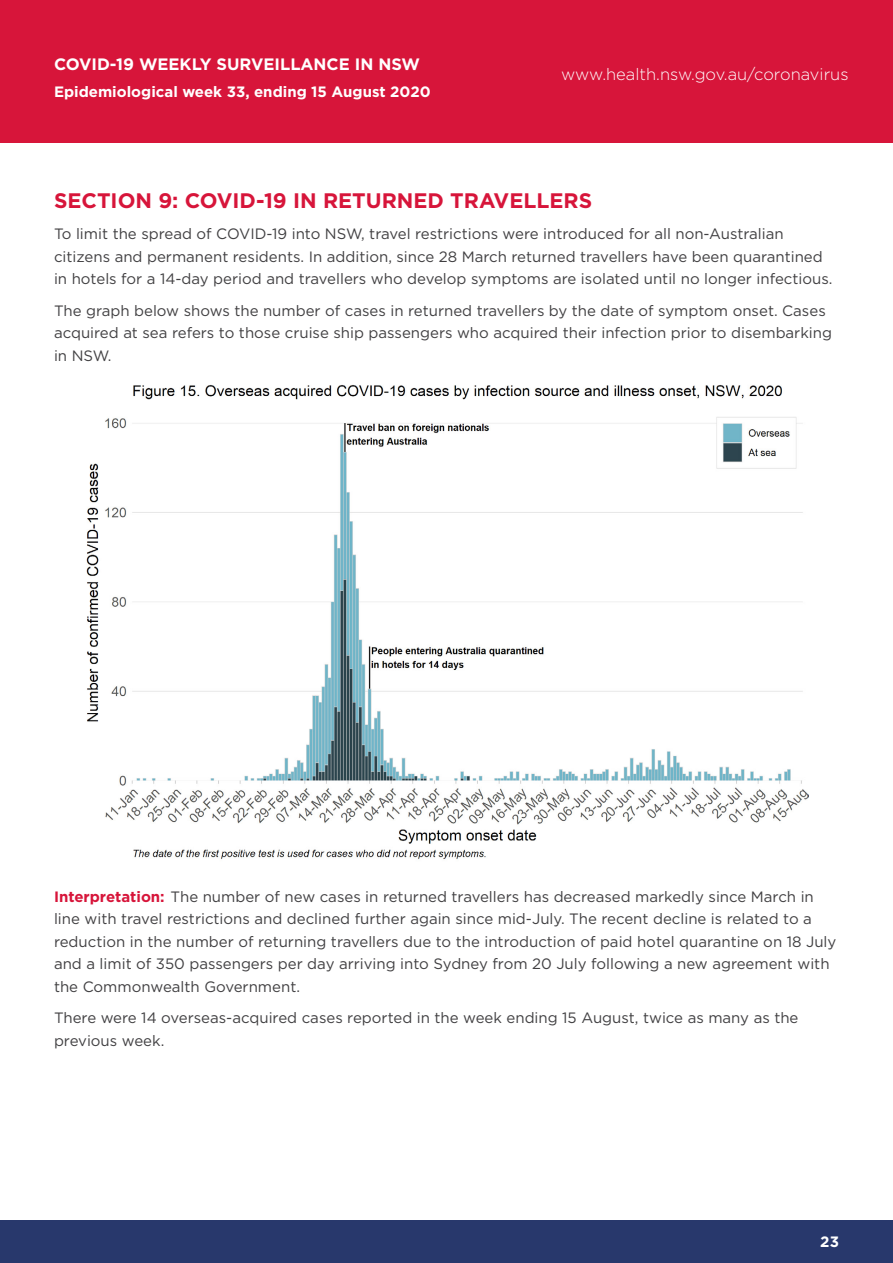
<style>
.page{position:relative;width:893px;height:1263px;background:#fff}
.page>*{position:absolute;margin:0;border:0;box-sizing:border-box;transform-origin:0 0}
.t1{font:700 21px "Gotham";color:#d7153a}
.t2{font:300 16.5px "Gotham";color:#fff}
.t3{font:700 16.5px "Gotham";color:#fff}
.t4{font:15px/22.5px "Gotham";color:#414042}
.t5{font:700 15px "Gotham";color:#fff}
.s1{font-weight:700;color:#d7153a}
</style>
<div class="page">
<div style="left:0;top:1220px;width:893px;height:43px;background:#28386c"></div>
<div style="left:0;top:0;width:893px;height:143px;background:#d7153a"></div>
<img style="left:86px;top:385px;width:722px;height:475px">
<p class="t3" style="left:54px;top:55px;width:368px">COVID-19 WEEKLY SURVEILLANCE IN NSW</p>
<p class="t5" style="left:54px;top:83px;width:378px">Epidemiological week 33, ending 15 August 2020</p>
<p class="t2" style="left:561px;top:65px;width:289px">www.health.nsw.gov.au/coronavirus</p>
<h1 class="t1" style="left:54px;top:188px;width:540px">SECTION 9: COVID-19 IN RETURNED TRAVELLERS</h1>
<p class="t4" style="left:54px;top:223px;width:780px">To limit the spread of COVID-19 into NSW, travel restrictions were introduced for all non-Australian citizens and permanent residents. In addition, since 28 March returned travellers have been quarantined in hotels for a 14-day period and travellers who develop symptoms are isolated until no longer infectious.</p>
<p class="t4" style="left:54px;top:299px;width:780px">The graph below shows the number of cases in returned travellers by the date of symptom onset. Cases acquired at sea refers to those cruise ship passengers who acquired their infection prior to disembarking in NSW.</p>
<p class="t4" style="left:54px;top:885px;width:784px"><span class="s1">Interpretation:</span> The number of new cases in returned travellers has decreased markedly since March in line with travel restrictions and declined further again since mid-July. The recent decline is related to a reduction in the number of returning travellers due to the introduction of paid hotel quarantine on 18 July and a limit of 350 passengers per day arriving into Sydney from 20 July following a new agreement with the Commonwealth Government.</p>
<p class="t4" style="left:54px;top:1006px;width:746px">There were 14 overseas-acquired cases reported in the week ending 15 August, twice as many as the previous week.</p>
<p class="t5" style="left:820px;top:1233px;width:20px">23</p>
</div>
